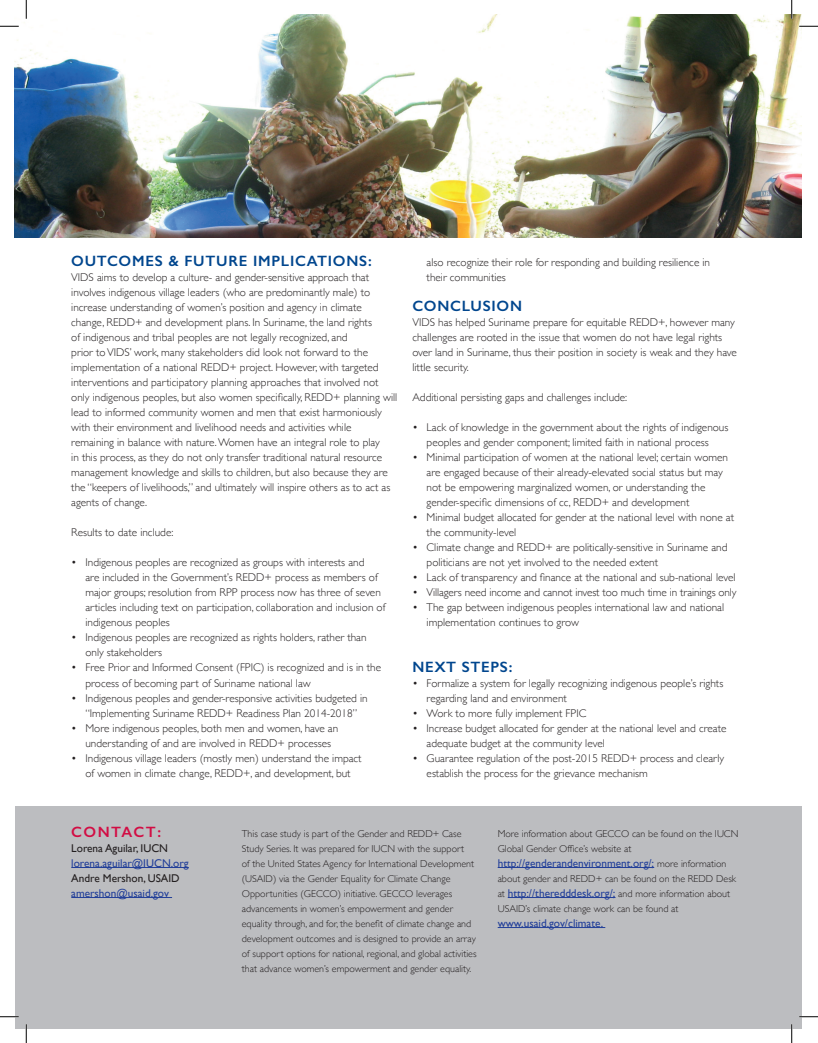
<style>
.page{position:relative;width:818px;height:1043px;background:#fff}
.page>*{position:absolute;margin:0;border:0;box-sizing:border-box;transform-origin:0 0}
.t1{font:600 15px "Gill Sans";letter-spacing:.05em;color:#01468e}
.t2{font:600 15px "Gill Sans";letter-spacing:.095em;color:#d20d44}
.t3{font:300 11.25px/15px "Gill Sans";color:#231f20}
.t4{font:11.25px "Gill Sans";color:#223f99}
.t5{font:11.25px "Gill Sans";color:#231f20}
.t6{font:300 10px/15px "Gill Sans";color:#231f20}
.s1{font-weight:300;font-size:10px;color:#231f20}
.s2{font-weight:400;font-size:11.25px;color:#223f99}
</style>
<div class="page">
<img style="left:14px;top:15px;width:787px;height:222px">
<div style="left:16px;top:806px;width:786px;height:222px;background:#bcbdc0"></div>
<hr style="left:497px;top:867px;width:157px;height:1px;background:#223f99">
<hr style="left:507px;top:897px;width:108px;height:1px;background:#223f99">
<hr style="left:497px;top:927px;width:108px;height:1px;background:#223f99">
<hr style="left:71px;top:867px;width:118px;height:1px;background:#223f99">
<hr style="left:71px;top:897px;width:101px;height:1px;background:#223f99">
<svg style="left:0;top:25px;width:19px;height:2px"></svg>
<svg style="left:799px;top:25px;width:19px;height:2px"></svg>
<svg style="left:0;top:1015px;width:19px;height:2px"></svg>
<svg style="left:799px;top:1016px;width:19px;height:1px"></svg>
<svg style="left:25px;top:0;width:2px;height:19px"></svg>
<svg style="left:25px;top:1024px;width:2px;height:18px"></svg>
<svg style="left:790px;top:0;width:2px;height:19px"></svg>
<svg style="left:790px;top:1024px;width:2px;height:18px"></svg>
<h1 class="t1" style="left:71px;top:252px;width:302px">OUTCOMES &amp; FUTURE IMPLICATIONS:</h1>
<p class="t3" style="left:71px;top:270px;width:327px">VIDS aims to develop a culture- and gender-sensitive approach that involves indigenous village leaders (who are predominantly male) to increase understanding of women’s position and agency in climate change, REDD+ and development plans. In Suriname, the land rights<br>of indigenous and tribal peoples are not legally recognized, and<br>prior to VIDS’ work, many stakeholders did look not forward to the implementation of a national REDD+ project. However, with targeted interventions and participatory planning approaches that involved not only indigenous peoples, but also women specifically, REDD+ planning will lead to informed community women and men that exist harmoniously with their environment and livelihood needs and activities while<br>remaining in balance with nature. Women have an integral role to play<br>in this process, as they do not only transfer traditional natural resource management knowledge and skills to children, but also because they are the “keepers of livelihoods,” and ultimately will inspire others as to act as agents of change.</p>
<p class="t3" style="left:71px;top:524px;width:104px">Results to date include:</p>
<p class="t3" style="left:85px;top:554px;width:301px;text-indent:-14px">• Indigenous peoples are recognized as groups with interests and<br>are included in the Government’s REDD+ process as members of major groups; resolution from RPP process now has three of seven articles including text on participation, collaboration and inclusion of indigenous peoples</p>
<p class="t3" style="left:85px;top:629px;width:282px;text-indent:-14px">• Indigenous peoples are recognized as rights holders, rather than only stakeholders</p>
<p class="t3" style="left:85px;top:659px;width:297px;text-indent:-14px">• Free Prior and Informed Consent (FPIC) is recognized and is in the process of becoming part of Suriname national law</p>
<p class="t3" style="left:71px;top:689px;width:298px;text-align:center">• Indigenous peoples and gender-responsive activities budgeted in “Implementing Suriname REDD+ Readiness Plan 2014-2018”</p>
<p class="t3" style="left:85px;top:719px;width:254px;text-indent:-14px">• More indigenous peoples, both men and women, have an understanding of and are involved in REDD+ processes</p>
<p class="t3" style="left:71px;top:749px;width:292px;text-align:center">• Indigenous village leaders (mostly men) understand the impact of women in climate change, REDD+, and development, but</p>
<p class="t3" style="left:426px;top:254px;width:285px">also recognize their role for responding and building resilience in their communities</p>
<h1 class="t1" style="left:412px;top:297px;width:111px">CONCLUSION</h1>
<p class="t3" style="left:412px;top:315px;width:326px">VIDS has helped Suriname prepare for equitable REDD+, however many challenges are rooted in the issue that women do not have legal rights over land in Suriname, thus their position in society is weak and they have little security.</p>
<p class="t3" style="left:412px;top:390px;width:216px">Additional persisting gaps and challenges include:</p>
<p class="t3" style="left:412px;top:420px;width:317px;text-align:center">• Lack of knowledge in the government about the rights of indigenous peoples and gender component; limited faith in national process</p>
<p class="t3" style="left:426px;top:450px;width:303px;text-indent:-14px">• Minimal participation of women at the national level; certain women are engaged because of their already-elevated social status but may not be empowering marginalized women, or understanding the gender-specific dimensions of cc, REDD+ and development</p>
<p class="t3" style="left:426px;top:510px;width:309px;text-indent:-14px">• Minimal budget allocated for gender at the national level with none at the community-level</p>
<p class="t3" style="left:426px;top:540px;width:302px;text-indent:-14px">• Climate change and REDD+ are politically-sensitive in Suriname and politicians are not yet involved to the needed extent</p>
<p class="t3" style="left:412px;top:570px;width:325px">• Lack of transparency and finance at the national and sub-national level</p>
<p class="t3" style="left:412px;top:584px;width:325px">• Villagers need income and cannot invest too much time in trainings only</p>
<p class="t3" style="left:426px;top:599px;width:299px;text-indent:-14px">• The gap between indigenous peoples international law and national implementation continues to grow</p>
<h1 class="t1" style="left:412px;top:657px;width:101px">NEXT STEPS:</h1>
<p class="t3" style="left:426px;top:675px;width:298px;text-indent:-14px">• Formalize a system for legally recognizing indigenous people’s rights regarding land and environment</p>
<p class="t3" style="left:412px;top:705px;width:175px">• Work to more fully implement FPIC</p>
<p class="t3" style="left:426px;top:720px;width:301px;text-indent:-14px">• Increase budget allocated for gender at the national level and create adequate budget at the community level</p>
<p class="t3" style="left:426px;top:750px;width:299px;text-indent:-14px">• Guarantee regulation of the post-2015 REDD+ process and clearly establish the process for the grievance mechanism</p>
<h1 class="t2" style="left:71px;top:822px;width:91px">CONTACT:</h1>
<p class="t5" style="left:71px;top:841px;width:98px">Lorena Aguilar, IUCN</p>
<p class="t4" style="left:71px;top:856px;width:119px">lorena.aguilar@IUCN.org</p>
<p class="t5" style="left:71px;top:871px;width:110px">Andre Mershon, USAID</p>
<p class="t4" style="left:71px;top:886px;width:99px">amershon@usaid.gov</p>
<p class="t6" style="left:242px;top:825px;width:236px">This case study is part of the Gender and REDD+ Case Study Series. It was prepared for IUCN with the support<br>of the United States Agency for International Development (USAID) via the Gender Equality for Climate Change Opportunities (GECCO) initiative. GECCO leverages advancements in women’s empowerment and gender equality through, and for, the benefit of climate change and development outcomes and is designed to provide an array of support options for national, regional, and global activities that advance women’s empowerment and gender equality.</p>
<p class="t6" style="left:497px;top:825px;width:242px">More information about GECCO can be found on the IUCN<br>Global Gender Office’s website at</p>
<p class="t4" style="left:497px;top:856px;width:230px">http://genderandenvironment.org/; <span class="s1">more information</span></p>
<p class="t6" style="left:497px;top:870px;width:240px">about gender and REDD+ can be found on the REDD Desk at <span class="s2">http://theredddesk.org/;</span> and more information about<br>USAID’s climate change work can be found at</p>
<p class="t4" style="left:497px;top:916px;width:107px">www.usaid.gov/climate.</p>
</div>
